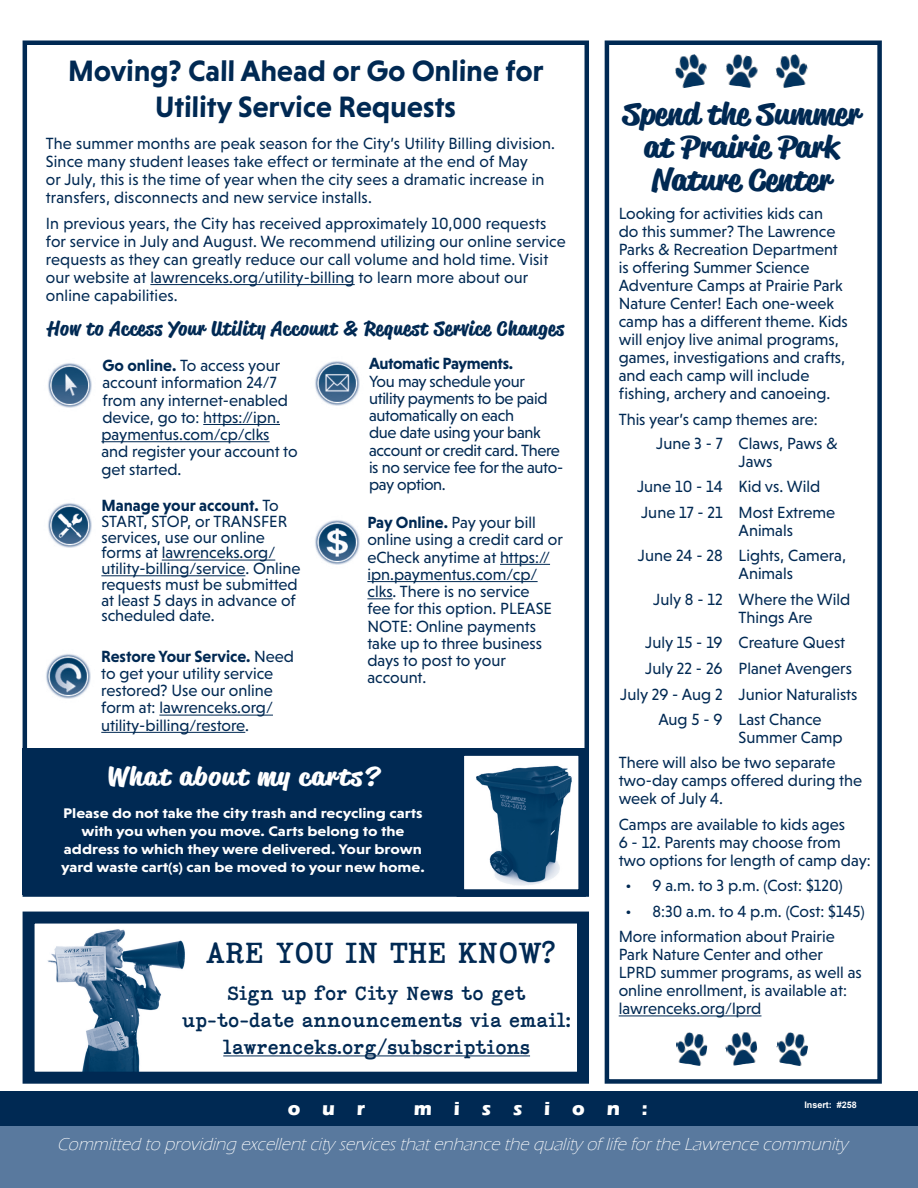
<style>
.page{position:relative;width:918px;height:1188px;background:#fff}
.page>*{position:absolute;margin:0;border:0;box-sizing:border-box;transform-origin:0 0}
.Sub-Head{font:700 30px "Niveau Grotesk";color:#002953}
.Body_Copy{font:700 30px/33px "Reklame Script";color:#002953;text-align:center}
.Body_Copy-2{font:30px "Coronette";color:#002953}
.Body_Copy-3{font:700 25.5px "Reklame Script";letter-spacing:.05em;color:#fff}
.Body_Copy-4{font:19.5px/27px "Coronette";color:#002953;text-align:center}
.Body_Copy-5{font:700 19.5px "Reklame Script";letter-spacing:.05em;color:#002953;scale:.9 1}
.In_column_Subhead{font:700 19.5px "Eras ITC";letter-spacing:1.12em;color:#fff}
.Headlines{font:italic 300 18px "Eras ITC";color:#fff}
.Body_Copy-6{font:16.5px/18px "Niveau Grotesk";color:#002953}
.Body_Copy-7{font:16.5px/17.2px "Niveau Grotesk";letter-spacing:-.02em;color:#002953}
.Body_Copy-8{font:700 14.25px/18px "Niveau Grotesk";color:#fff;text-align:center;scale:1.16 1}
.t1{font:700 9px "Arial";color:#fff}
.s1{font-weight:700}
</style>
<div class="page">
<div style="left:23px;top:40px;width:566px;height:857px;border:4px solid #002953"></div>
<div style="left:0;top:1092px;width:918px;height:96px;background:#002953"></div>
<div style="left:0;top:1126px;width:918px;height:62px;background:#59799e"></div>
<img style="left:47px;top:929px;width:229px;height:142px">
<div style="left:23px;top:912px;width:566px;height:172px;border:12px solid #002953"></div>
<hr style="left:223px;top:1055px;width:307px;height:1px;background:#002953">
<hr style="left:150px;top:284px;width:205px;height:1px;background:#002953">
<img style="left:46px;top:654px;width:45px;height:45px">
<hr style="left:159px;top:715px;width:114px;height:1px;background:#002953">
<hr style="left:101px;top:732px;width:144px;height:1px;background:#002953">
<img style="left:48px;top:363px;width:44px;height:45px">
<hr style="left:203px;top:424px;width:77px;height:1px;background:#002953">
<hr style="left:101px;top:441px;width:169px;height:1px;background:#002953">
<img style="left:48px;top:503px;width:44px;height:44px">
<hr style="left:162px;top:560px;width:113px;height:1px;background:#002953">
<hr style="left:101px;top:575px;width:144px;height:1px;background:#002953">
<img style="left:315px;top:520px;width:45px;height:45px">
<hr style="left:500px;top:564px;width:50px;height:1px;background:#002953">
<hr style="left:367px;top:581px;width:171px;height:1px;background:#002953">
<svg style="left:367px;top:598px;width:26px;height:1px"></svg>
<img style="left:315px;top:361px;width:45px;height:45px">
<div style="left:23px;top:748px;width:563px;height:147px;background:#002953"></div>
<img style="left:466px;top:757px;width:111px;height:131px">
<div style="left:457px;top:748px;width:129px;height:149px;border:8px solid #002953"></div>
<div style="left:605px;top:40px;width:277px;height:1044px;border:4px solid #002953"></div>
<hr style="left:619px;top:1016px;width:142px;height:1px;background:#002953">
<img style="left:676px;top:1032px;width:32px;height:34px">
<img style="left:776px;top:1032px;width:32px;height:34px">
<img style="left:725px;top:1032px;width:33px;height:34px">
<img style="left:775px;top:54px;width:33px;height:34px">
<img style="left:675px;top:54px;width:32px;height:34px">
<img style="left:726px;top:54px;width:32px;height:34px">
<p class="Sub-Head" style="left:68px;top:53px;width:478px">Moving? Call Ahead or Go Online for</p>
<p class="Sub-Head" style="left:155px;top:89px;width:303px">Utility Service Requests</p>
<p class="Body_Copy-6" style="left:46px;top:135px;width:511px">The summer months are peak season for the City’s Utility Billing division.<br>Since many student leases take effect or terminate at the end of May<br>or July, this is the time of year when the city sees a dramatic increase in transfers, disconnects and new service installs.</p>
<p class="Body_Copy-6" style="left:46px;top:214px;width:521px">In previous years, the City has received approximately 10,000 requests for service in July and August. We recommend utilizing our online service requests as they can greatly reduce our call volume and hold time. Visit our website at lawrenceks.org/utility-billing to learn more about our online capabilities.</p>
<p class="Body_Copy-5" style="left:48px;top:314px;width:575px">How to Access Your Utility Account &amp; Request Service Changes</p>
<p class="Body_Copy-6" style="left:101px;top:357px;width:198px;line-height:17.2px"><span class="s1">Go online.</span> To access your account information 24/7 from any internet-enabled device, go to: https://ipn. paymentus.com/cp/clks and register your account to get started.</p>
<p class="Body_Copy-6" style="left:101px;top:498px;width:200px;line-height:15.8px"><span class="s1">Manage your account.</span> To<br>START, STOP, or TRANSFER services, use our online forms at lawrenceks.org/ utility-billing/service. Online requests must be submitted at least 5 days in advance of scheduled date.</p>
<p class="Body_Copy-6" style="left:101px;top:647px;width:194px;line-height:17.2px"><span class="s1">Restore Your Service.</span> Need to get your utility service restored? Use our online form at: lawrenceks.org/ utility-billing/restore.</p>
<p class="Body_Copy-7" style="left:369px;top:355px;width:196px"><span class="s1">Automatic Payments.<br></span>You may schedule your utility payments to be paid automatically on each<br>due date using your bank account or credit card. There is no service fee for the auto&shy;pay option.</p>
<p class="Body_Copy-6" style="left:367px;top:514px;width:197px;line-height:17.2px"><span class="s1">Pay Online.</span> Pay your bill online using a credit card or eCheck anytime at https:// ipn.paymentus.com/cp/ clks. There is no service<br>fee for this option. PLEASE<br>NOTE: Online payments take up to three business days to post to your account.</p>
<p class="Body_Copy-3" style="left:107px;top:758px;width:274px">What about my carts?</p>
<p class="Body_Copy-8" style="left:61px;top:804px;width:315px">Please do not take the city trash and recycling carts with you when you move. Carts belong to the address to which they were delivered. Your brown yard waste cart(s) can be moved to your new home.</p>
<p class="Body_Copy-2" style="left:206px;top:935px;width:350px">ARE YOU IN THE KNOW?</p>
<p class="Body_Copy-4" style="left:182px;top:980px;width:391px">Sign up for City News to get up-to-date announcements via email: lawrenceks.org/subscriptions</p>
<p class="Body_Copy" style="left:623px;top:97px;width:239px">Spend the Summer at Prairie Park<br>Nature Center</p>
<p class="Body_Copy-6" style="left:619px;top:204px;width:231px">Looking for activities kids can<br>do this summer? The Lawrence<br>Parks &amp; Recreation Department is offering Summer Science<br>Adventure Camps at Prairie Park<br>Nature Center! Each one-week camp has a different theme. Kids will enjoy live animal programs, games, investigations and crafts, and each camp will include fishing, archery and canoeing.</p>
<p class="Body_Copy-6" style="left:619px;top:410px;width:200px">This year’s camp themes are:</p>
<p class="Body_Copy-6" style="left:656px;top:434px;width:68px">June 3 - 7</p>
<p class="Body_Copy-6" style="left:637px;top:477px;width:87px">June 10 - 14</p>
<p class="Body_Copy-6" style="left:641px;top:503px;width:83px">June 17 - 21</p>
<p class="Body_Copy-6" style="left:638px;top:547px;width:86px">June 24 - 28</p>
<p class="Body_Copy-6" style="left:653px;top:590px;width:71px">July 8 - 12</p>
<p class="Body_Copy-6" style="left:645px;top:634px;width:79px">July 15 - 19</p>
<p class="Body_Copy-6" style="left:645px;top:659px;width:79px">July 22 - 26</p>
<p class="Body_Copy-6" style="left:620px;top:685px;width:104px">July 29 - Aug 2</p>
<p class="Body_Copy-6" style="left:658px;top:710px;width:66px">Aug 5 - 9</p>
<p class="Body_Copy-6" style="left:739px;top:434px;width:101px">Claws, Paws &amp;<br>Jaws</p>
<p class="Body_Copy-6" style="left:739px;top:477px;width:83px">Kid vs. Wild</p>
<p class="Body_Copy-6" style="left:739px;top:503px;width:98px">Most Extreme<br>Animals</p>
<p class="Body_Copy-6" style="left:739px;top:547px;width:109px">Lights, Camera,<br>Animals</p>
<p class="Body_Copy-6" style="left:739px;top:590px;width:113px">Where the Wild<br>Things Are</p>
<p class="Body_Copy-6" style="left:739px;top:634px;width:108px">Creature Quest</p>
<p class="Body_Copy-6" style="left:739px;top:659px;width:115px">Planet Avengers</p>
<p class="Body_Copy-6" style="left:739px;top:685px;width:120px">Junior Naturalists</p>
<p class="Body_Copy-6" style="left:739px;top:710px;width:106px">Last Chance<br>Summer Camp</p>
<p class="Body_Copy-6" style="left:619px;top:753px;width:245px">There will also be two separate two-day camps offered during the week of July 4.</p>
<p class="Body_Copy-6" style="left:619px;top:815px;width:254px">Camps are available to kids ages<br>6 - 12. Parents may choose from two options for length of camp day:</p>
<p class="Body_Copy-6" style="left:625px;top:876px;width:219px">• 9 a.m. to 3 p.m. (Cost: $120)</p>
<p class="Body_Copy-6" style="left:625px;top:902px;width:241px">• 8:30 a.m. to 4 p.m. (Cost: $145)</p>
<p class="Body_Copy-6" style="left:619px;top:928px;width:245px">More information about Prairie<br>Park Nature Center and other<br>LPRD summer programs, as well as online enrollment, is available at: lawrenceks.org/lprd</p>
<p class="In_column_Subhead" style="left:288px;top:1098px;width:79px">our</p>
<p class="In_column_Subhead" style="left:414px;top:1098px;width:235px">mission:</p>
<p class="t1" style="left:804px;top:1099px;width:54px">Insert: #258</p>
<p class="Headlines" style="left:57px;top:1134px;width:792px">Committed to providing excellentcity servicesthatenhance the quality of life forthe Lawrence community</p>
</div>
